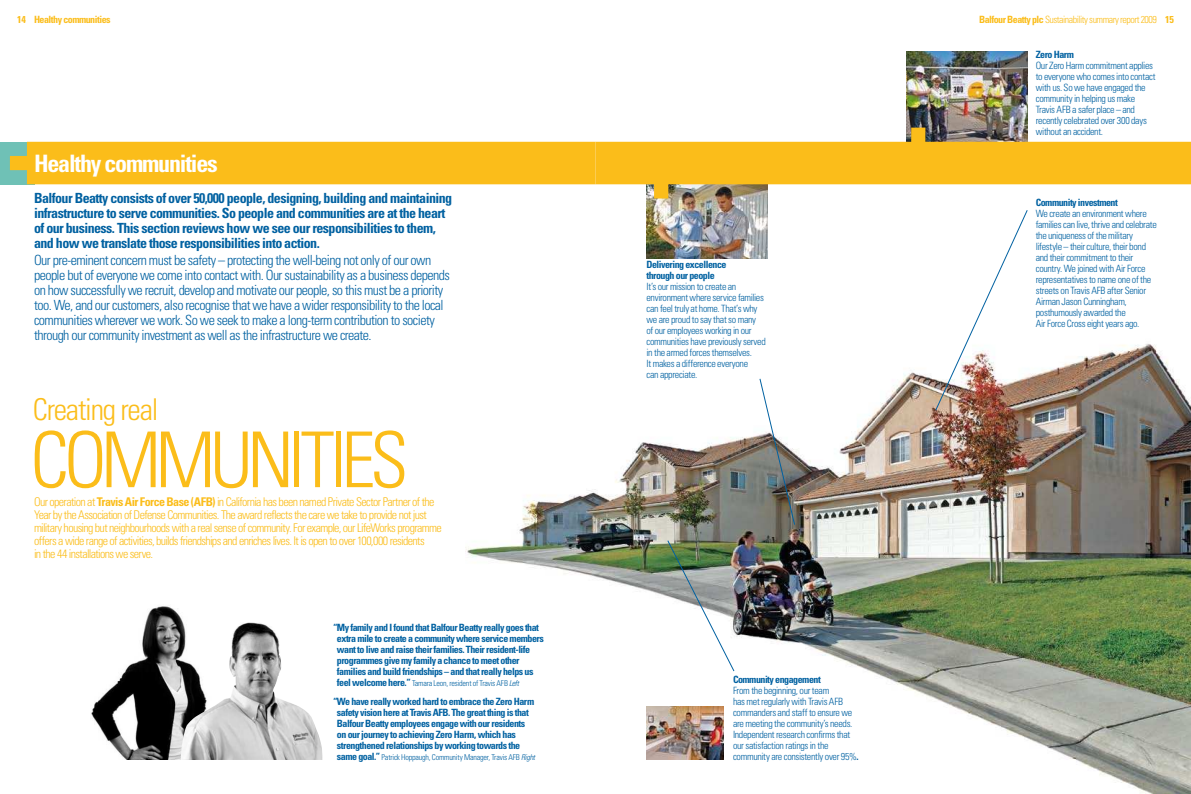
<style>
.page{position:relative;width:1191px;height:794px;background:#fff}
.page>*{position:absolute;margin:0;border:0;box-sizing:border-box;transform-origin:0 0}
.t1{font:300 condensed 77px "Univers LT Std";letter-spacing:-.07em;color:#fbbd1a}
.t2{font:300 condensed 30px "Univers LT Std";letter-spacing:-.04em;color:#fbbd1a}
.t3{font:700 condensed 24px "Univers LT Std";letter-spacing:-.05em;color:#fff}
.t4{font:300 condensed 14px/15px "Univers LT Std";letter-spacing:-.04em;color:#0061a1}
.t5{font:700 condensed 14px/15px "Univers LT Std";letter-spacing:-.04em;color:#0061a1}
.t6{font:300 condensed 12px/13px "Univers LT Std";letter-spacing:-.05em;color:#fbbd1a}
.t7{font:300 condensed 10px/11px "Univers LT Std";letter-spacing:-.035em;color:#0061a1}
.t8{font:700 condensed 10px/11px "Univers LT Std";letter-spacing:-.05em;color:#0061a1}
.t9{font:300 condensed 10px "Univers LT Std";letter-spacing:-.05em;color:#fbbd1a}
.t10{font:700 condensed 10px "Univers LT Std";letter-spacing:-.05em;color:#fbbd1a}
.t11{font:300 condensed 8px "Univers LT Std";letter-spacing:-.025em;color:#0061a1}
.s1{font-weight:700}
.s2{font-weight:700;font-size:10px}
.s3{font-style:italic}
</style>
<div class="page">
<img style="left:646px;top:198px;width:121px;height:60px">
<img style="left:906px;top:51px;width:121px;height:77px">
<img style="left:91px;top:606px;width:92px;height:154px">
<div style="left:0;top:142px;width:34px;height:42px;background:#6fc1b6"></div>
<div style="left:10px;top:142px;width:585px;height:42px;background:#fbbd1a"></div>
<img style="left:181px;top:621px;width:141px;height:139px">
<svg style="left:595px;top:128px;width:596px;height:70px;fill:#fbbd1a"></svg>
<img style="left:465px;top:344px;width:725px;height:450px">
<img style="left:646px;top:706px;width:78px;height:54px">
<img style="left:666px;top:539px;width:69px;height:133px">
<svg style="left:758px;top:378px;width:37px;height:148px"></svg>
<img style="left:934px;top:210px;width:94px;height:201px">
<p class="t10" style="left:17px;top:15px;width:95px">14 Healthy communities</p>
<p class="t9" style="left:979px;top:15px;width:196px"><span class="s1">Balfour Beatty plc</span> Sustainability summary report 2009 <span class="s1">15</span></p>
<h3 class="t3" style="left:34px;top:154px;width:185px">Healthy communities</h3>
<p class="t5" style="left:34px;top:192px;width:420px">Balfour Beatty consists of over 50,000 people, designing, building and maintaining infrastructure to serve communities. So people and communities are at the heart of our business. This section reviews how we see our responsibilities to them, and how we translate those responsibilities into action.</p>
<p class="t4" style="left:34px;top:253px;width:417px">Our pre-eminent concern must be safety – protecting the well-being not only of our own people but of everyone we come into contact with. Our sustainability as a business depends on how successfully we recruit, develop and motivate our people, so this must be a priority too. We, and our customers, also recognise that we have a wider responsibility to the local communities wherever we work. So we seek to make a long-term contribution to society through our community investment as well as the infrastructure we create.</p>
<h2 class="t2" style="left:33px;top:397px;width:127px">Creating real</h2>
<h1 class="t1" style="left:30px;top:428px;width:380px">COMMUNITIES</h1>
<p class="t6" style="left:34px;top:496px;width:409px">Our operation at <span class="s1">Travis Air Force Base (AFB)</span> in California has been named Private Sector Partner of the Year by the Association of Defense Communities. The award reflects the care we take to provide not just military housing but neighbourhoods with a real sense of community. For example, our LifeWorks programme offers a wide range of activities, builds friendships and enriches lives. It is open to over 100,000 residents<br>in the 44 installations we serve.</p>
<p class="t8" style="left:337px;top:622px;width:208px;text-indent:-4px">“ My family and I found that Balfour Beatty really goes that extra mile to create a community where service members want to live and raise their families. Their resident-life programmes give my family a chance to meet other families and build friendships – and that really helps us</p>
<p class="t11" style="left:337px;top:680px;width:184px"><span class="s2">feel welcome here.”</span> Tamara Leon, resident of Travis AFB <span class="s3">Left</span></p>
<p class="t8" style="left:337px;top:696px;width:199px;text-indent:-4px">“ We have really worked hard to embrace the Zero Harm safety vision here at Travis AFB. The great thing is that Balfour Beatty employees engage with our residents on our journey to achieving Zero Harm, which has strengthened relationships by working towards the</p>
<p class="t11" style="left:337px;top:754px;width:200px"><span class="s2">same goal.”</span> Patrick Hoppaugh, Community Manager, Travis AFB <span class="s3">Right</span></p>
<p class="t8" style="left:646px;top:260px;width:81px">Delivering excellence through our people</p>
<p class="t7" style="left:646px;top:282px;width:121px">It’s our mission to create an environment where service families can feel truly at home. That’s why we are proud to say that so many<br>of our employees working in our communities have previously served in the armed forces themselves.<br>It makes a difference everyone<br>can appreciate.</p>
<p class="t8" style="left:733px;top:674px;width:89px">Community engagement</p>
<p class="t7" style="left:733px;top:685px;width:127px">From the beginning, our team<br>has met regularly with Travis AFB commanders and staff to ensure we are meeting the community’s needs.<br>Independent research confirms that our satisfaction ratings in the community are consistently over 95%<span class="s1">.</span></p>
<p class="t8" style="left:1035px;top:50px;width:40px">Zero Harm</p>
<p class="t7" style="left:1035px;top:61px;width:121px">Our Zero Harm commitment applies to everyone who comes into contact with us. So we have engaged the community in helping us make<br>Travis AFB a safer place – and recently celebrated over 300 days without an accident.</p>
<p class="t8" style="left:1035px;top:197px;width:84px">Community investment</p>
<p class="t7" style="left:1035px;top:208px;width:123px">We create an environment where families can live, thrive and celebrate the uniqueness of the military lifestyle – their culture, their bond and their commitment to their country. We joined with Air Force representatives to name one of the streets on Travis AFB after Senior<br>Airman Jason Cunningham, posthumously awarded the<br>Air Force Cross eight years ago.</p>
</div>
